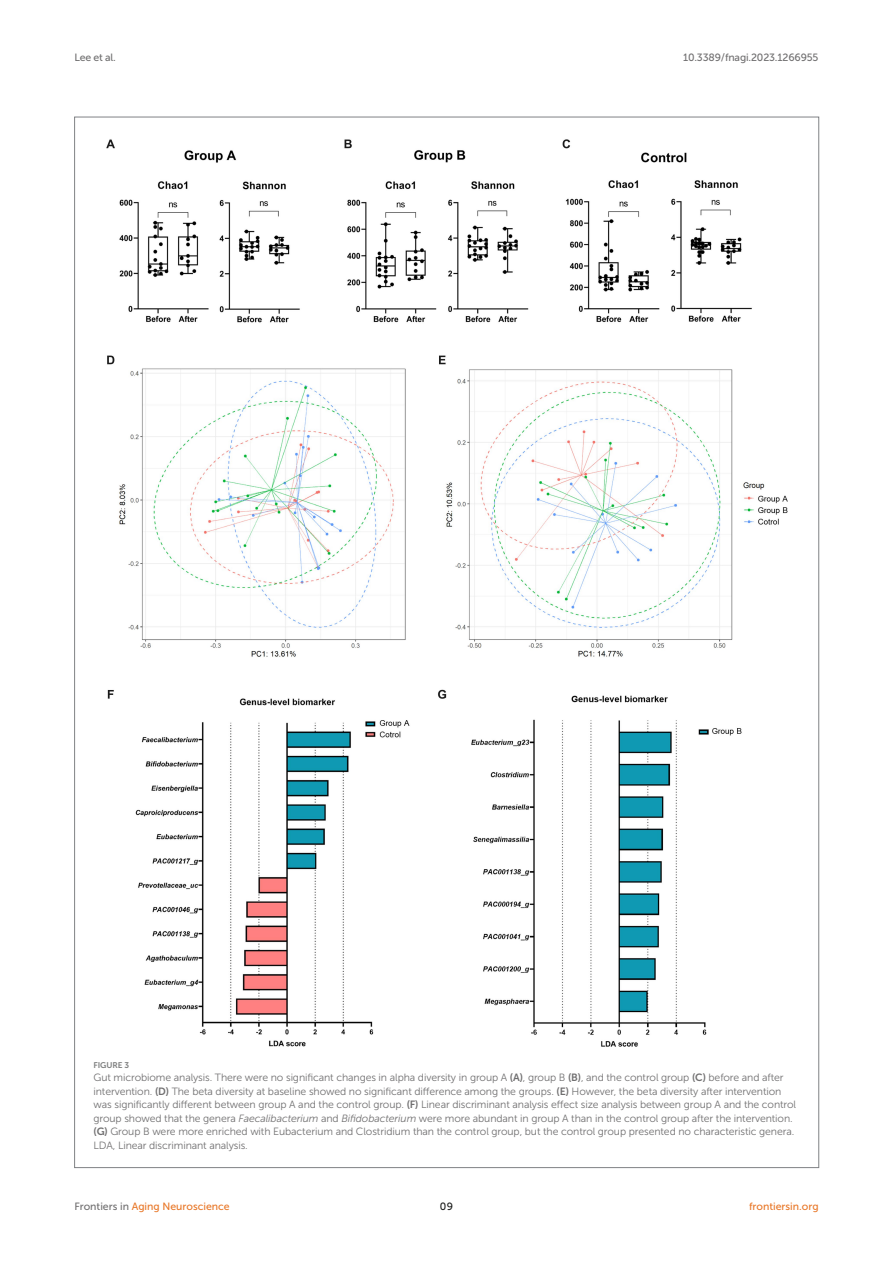
<style>
.page{position:relative;width:893px;height:1263px;background:#fff}
.page>*{position:absolute;margin:0;border:0;box-sizing:border-box;transform-origin:0 0}
.FIG_LEG{font:10.5px/13.5px "Museo Sans 300";letter-spacing:-.01em;color:#706f70}
.t1{font:10.5px "Museo Sans 500";color:#e87626}
.t2{font:10.5px "Museo Sans 500";letter-spacing:-.015em;color:#706f70}
.t3{font:10.5px "Museo Sans 500";color:#1b1c1b}
.FIG_HD{font:8.25px "Museo Sans 700";letter-spacing:-.01em;color:#7e7f7f}
.s1{font-family:"Museo Sans 700"}
.s2{font-style:italic}
.s3{color:#706f70}
</style>
<div class="page">
<img style="left:106px;top:139px;width:682px;height:908px">
<p class="t2" style="left:74px;top:51px;width:43px">Lee et al.</p>
<p class="t2" style="left:683px;top:51px;width:137px">10.3389/fnagi.2023.1266955</p>
<p class="FIG_HD" style="left:94px;top:1060px;width:37px">FIGURE 3</p>
<p class="FIG_LEG" style="left:94px;top:1071px;width:704px">Gut microbiome analysis. There were no significant changes in alpha diversity in group A <span class="s1">(A)</span>, group B <span class="s1">(B)</span>, and the control group <span class="s1">(C)</span> before and after intervention. <span class="s1">(D)</span> The beta diversity at baseline showed no significant difference among the groups. <span class="s1">(E)</span> However, the beta diversity after intervention was significantly different between group A and the control group. <span class="s1">(F)</span> Linear discriminant analysis effect size analysis between group A and the control group showed that the genera <span class="s2">Faecalibacterium</span> and <span class="s2">Bifidobacterium</span> were more abundant in group A than in the control group after the intervention. <span class="s1">(G)</span> Group B were more enriched with Eubacterium and Clostridium than the control group, but the control group presented no characteristic genera.<br>LDA, Linear discriminant analysis.</p>
<p class="t1" style="left:74px;top:1200px;width:157px"><span class="s3">Frontiers in</span> Aging Neuroscience</p>
<p class="t3" style="left:440px;top:1200px;width:15px">09</p>
<p class="t1" style="left:749px;top:1200px;width:71px">frontiersin.org</p>
</div>
